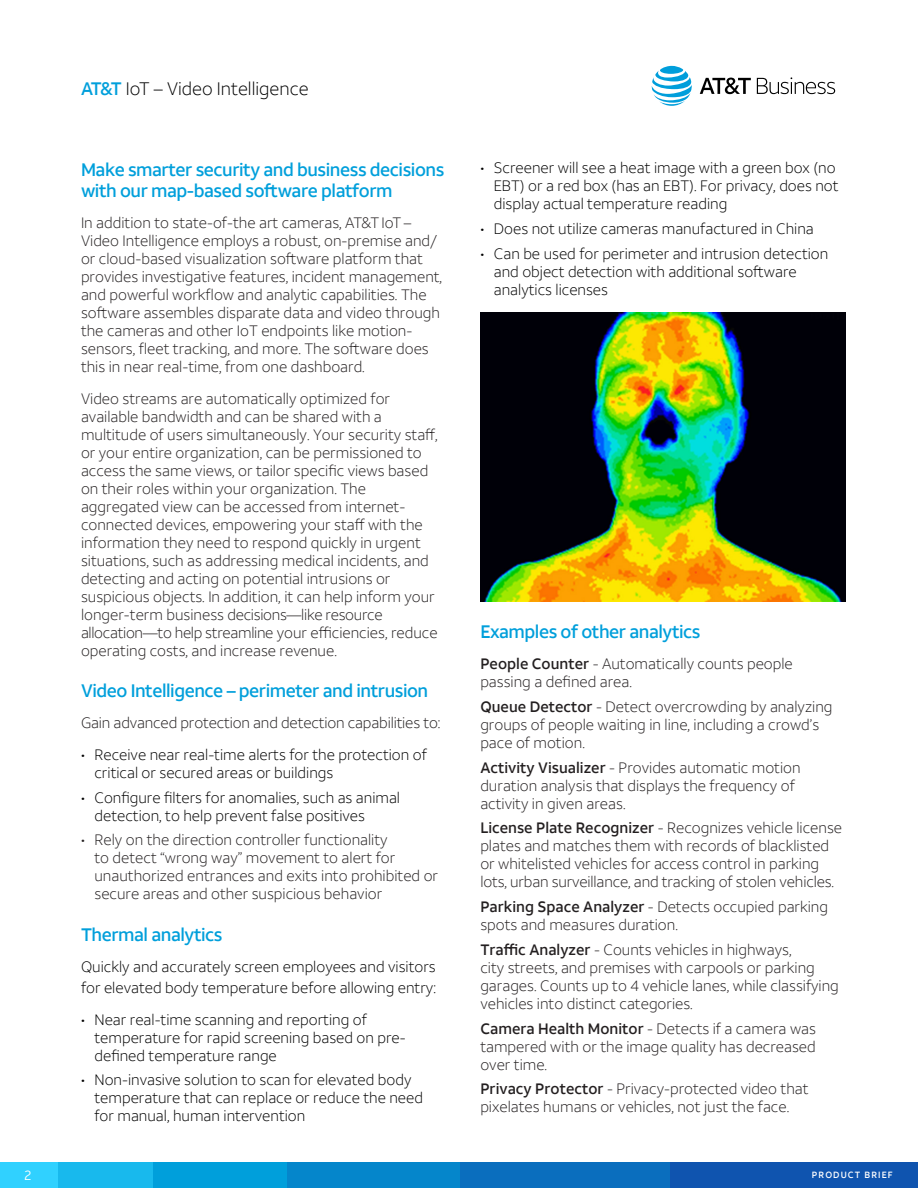
<style>
.page{position:relative;width:918px;height:1188px;background:#fff}
.page>*{position:absolute;margin:0;border:0;box-sizing:border-box;transform-origin:0 0}
.Bullets{font:500 18px/21px "ATT Aleck Sans";letter-spacing:-.025em;color:#009fdb}
.AT_T_type{font:300 18px "ATT Aleck Sans";color:#000}
.Bullets-2{font:300 15px/18px "ATT Aleck Sans";color:#231f20}
.Bullets-3{font:300 15px/18px "ATT Aleck Sans";color:#000}
.t1{font:13.5px "ATT Aleck Sans";color:#fff}
.t2{font:500 9px "ATT Aleck Sans";letter-spacing:.12em;color:#fff}
.s1{font-weight:500;color:#009fdb}
.s2{font-weight:500}
</style>
<div class="page">
<div style="left:669px;top:1163px;width:249px;height:25px;background:#0f54af"></div>
<div style="left:459px;top:1163px;width:211px;height:25px;background:#0a6ebe"></div>
<div style="left:287px;top:1163px;width:172px;height:25px;background:#0586cb"></div>
<div style="left:153px;top:1163px;width:134px;height:25px;background:#009fdb"></div>
<div style="left:57px;top:1163px;width:96px;height:25px;background:#18b9ed"></div>
<div style="left:0;top:1162px;width:57px;height:26px;background:#30d1ff"></div>
<svg style="left:652px;top:66px;width:40px;height:40px"></svg>
<svg style="left:700px;top:78px;width:51px;height:16px"></svg>
<svg style="left:757px;top:77px;width:78px;height:17px"></svg>
<img style="left:480px;top:312px;width:365px;height:290px">
<p class="AT_T_type" style="left:81px;top:77px;width:229px"><span class="s1">AT&amp;T</span> IoT – Video Intelligence</p>
<p class="Bullets" style="left:81px;top:159px;width:365px">Make smarter security and business decisions with our map-based software platform</p>
<p class="Bullets-2" style="left:81px;top:214px;width:363px">In addition to state-of-the art cameras, AT&amp;T IoT – Video Intelligence employs a robust, on-premise and/ or cloud-based visualization software platform that provides investigative features, incident management, and powerful workflow and analytic capabilities. The software assembles disparate data and video through the cameras and other IoT endpoints like motion&shy;sensors, fleet tracking, and more. The software does this in near real-time, from one dashboard.</p>
<p class="Bullets-2" style="left:81px;top:389px;width:358px">Video streams are automatically optimized for available bandwidth and can be shared with a multitude of users simultaneously. Your security staff, or your entire organization, can be permissioned to access the same views, or tailor specific views based on their roles within your organization. The aggregated view can be accessed from internet&shy;connected devices, empowering your staff with the information they need to respond quickly in urgent situations, such as addressing medical incidents, and detecting and acting on potential intrusions or suspicious objects. In addition, it can help inform your longer-term business decisions—like resource allocation—to help streamline your efficiencies, reduce operating costs, and increase revenue.</p>
<p class="Bullets" style="left:81px;top:680px;width:349px">Video Intelligence – perimeter and intrusion</p>
<p class="Bullets-2" style="left:81px;top:714px;width:361px">Gain advanced protection and detection capabilities to:</p>
<p class="Bullets-3" style="left:94px;top:745px;width:334px;text-indent:-14px">• Receive near real-time alerts for the protection of critical or secured areas or buildings</p>
<p class="Bullets-3" style="left:94px;top:788px;width:307px;text-indent:-14px">• Configure filters for anomalies, such as animal detection, to help prevent false positives</p>
<p class="Bullets-2" style="left:94px;top:831px;width:345px;text-indent:-14px">• Rely on the direction controller functionality<br>to detect “wrong way” movement to alert for unauthorized entrances and exits into prohibited or secure areas and other suspicious behavior</p>
<p class="Bullets" style="left:81px;top:924px;width:143px">Thermal analytics</p>
<p class="Bullets-3" style="left:81px;top:956px;width:356px;line-height:21px">Quickly and accurately screen employees and visitors for elevated body temperature before allowing entry:</p>
<p class="Bullets-3" style="left:94px;top:1010px;width:313px;text-indent:-14px">• Near real-time scanning and reporting of temperature for rapid screening based on pre&shy;defined temperature range</p>
<p class="Bullets-3" style="left:94px;top:1071px;width:330px;text-indent:-14px">• Non-invasive solution to scan for elevated body temperature that can replace or reduce the need for manual, human intervention</p>
<p class="Bullets-3" style="left:494px;top:159px;width:346px;text-indent:-14px">• Screener will see a heat image with a green box (no<br>EBT) or a red box (has an EBT). For privacy, does not display actual temperature reading</p>
<p class="Bullets-3" style="left:480px;top:220px;width:335px">• Does not utilize cameras manufactured in China</p>
<p class="Bullets-3" style="left:494px;top:244px;width:336px;text-indent:-14px">• Can be used for perimeter and intrusion detection and object detection with additional software analytics licenses</p>
<p class="Bullets" style="left:480px;top:621px;width:222px">Examples of other analytics</p>
<p class="Bullets-2" style="left:480px;top:655px;width:314px"><span class="s2">People Counter</span> - Automatically counts people passing a defined area.</p>
<p class="Bullets-2" style="left:480px;top:697px;width:354px"><span class="s2">Queue Detector</span> - Detect overcrowding by analyzing groups of people waiting in line, including a crowd’s pace of motion.</p>
<p class="Bullets-2" style="left:480px;top:758px;width:322px"><span class="s2">Activity Visualizer</span> - Provides automatic motion duration analysis that displays the frequency of activity in given areas.</p>
<p class="Bullets-2" style="left:480px;top:819px;width:363px"><span class="s2">License Plate Recognizer</span> - Recognizes vehicle license plates and matches them with records of blacklisted or whitelisted vehicles for access control in parking lots, urban surveillance, and tracking of stolen vehicles.</p>
<p class="Bullets-2" style="left:480px;top:898px;width:349px"><span class="s2">Parking Space Analyzer</span> - Detects occupied parking spots and measures duration.</p>
<p class="Bullets-2" style="left:480px;top:940px;width:360px"><span class="s2">Traffic Analyzer</span> - Counts vehicles in highways,<br>city streets, and premises with carpools or parking garages. Counts up to 4 vehicle lanes, while classifying vehicles into distinct categories.</p>
<p class="Bullets-2" style="left:480px;top:1019px;width:337px;text-align:justify"><span class="s2">Camera Health Monitor</span> - Detects if a camera was tampered with or the image quality has decreased over time.</p>
<p class="Bullets-2" style="left:480px;top:1080px;width:330px"><span class="s2">Privacy Protector</span> - Privacy-protected video that pixelates humans or vehicles, not just the face.</p>
<p class="t1" style="left:25px;top:1167px;width:8px">2</p>
<p class="t2" style="left:812px;top:1169px;width:82px">PRODUCT BRIEF</p>
</div>
